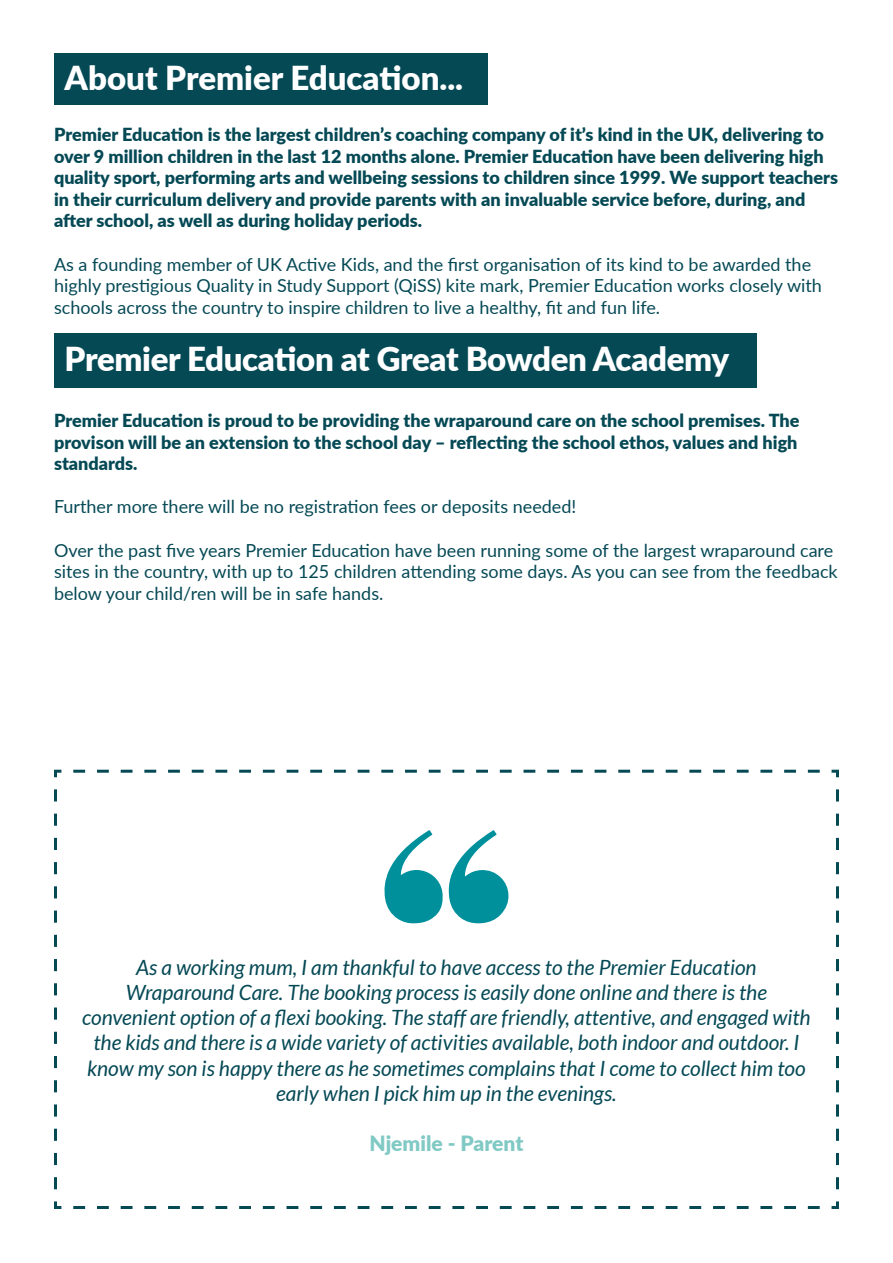
<style>
.page{position:relative;width:893px;height:1263px;background:#fff}
.page>*{position:absolute;margin:0;border:0;box-sizing:border-box;transform-origin:0 0}
.t1{font:900 33px "Lato";letter-spacing:-.01em;color:#fff}
.t2{font:italic 21px/25.2px "Lato";color:#054955;text-align:center}
.t3{font:900 21px "Lato";color:#80c9c4}
.t4{font:900 18px/21.6px "Lato";color:#054955}
.t5{font:18px/21.6px "Lato";color:#054955}
</style>
<div class="page">
<div style="left:54px;top:333px;width:703px;height:55px;background:#054955"></div>
<div style="left:54px;top:53px;width:434px;height:51px;background:#054955"></div>
<svg style="left:54px;top:769px;width:785px;height:440px"></svg>
<svg style="left:383px;top:830px;width:126px;height:93px"></svg>
<h1 class="t1" style="left:65px;top:53px;width:400px">About Premier Education...</h1>
<p class="t4" style="left:54px;top:123px;width:786px">Premier Education is the largest children’s coaching company of it’s kind in the UK, delivering to over 9 million children in the last 12 months alone. Premier Education have been delivering high quality sport, performing arts and wellbeing sessions to children since 1999. We support teachers in their curriculum delivery and provide parents with an invaluable service before, during, and after school, as well as during holiday periods.</p>
<p class="t5" style="left:54px;top:253px;width:769px">As a founding member of UK Active Kids, and the first organisation of its kind to be awarded the highly prestigious Quality in Study Support (QiSS) kite mark, Premier Education works closely with schools across the country to inspire children to live a healthy, fit and fun life.</p>
<h1 class="t1" style="left:65px;top:334px;width:666px">Premier Education at Great Bowden Academy</h1>
<p class="t4" style="left:54px;top:409px;width:747px;text-align:justify">Premier Education is proud to be providing the wraparound care on the school premises. The provison will be an extension to the school day – reflecting the school ethos, values and high standards.</p>
<p class="t5" style="left:54px;top:495px;width:524px">Further more there will be no registration fees or deposits needed!</p>
<p class="t5" style="left:54px;top:538px;width:785px">Over the past five years Premier Education have been running some of the largest wraparound care sites in the country, with up to 125 children attending some days. As you can see from the feedback below your child/ren will be in safe hands.</p>
<p class="t2" style="left:82px;top:955px;width:730px">As a working mum, I am thankful to have access to the Premier Education Wraparound Care. The booking process is easily done online and there is the convenient option of a flexi booking. The staff are friendly, attentive, and engaged with the kids and there is a wide variety of activities available, both indoor and outdoor. I know my son is happy there as he sometimes complains that I come to collect him too early when I pick him up in the evenings.</p>
<p class="t3" style="left:370px;top:1128px;width:155px">Njemile - Parent</p>
</div>
